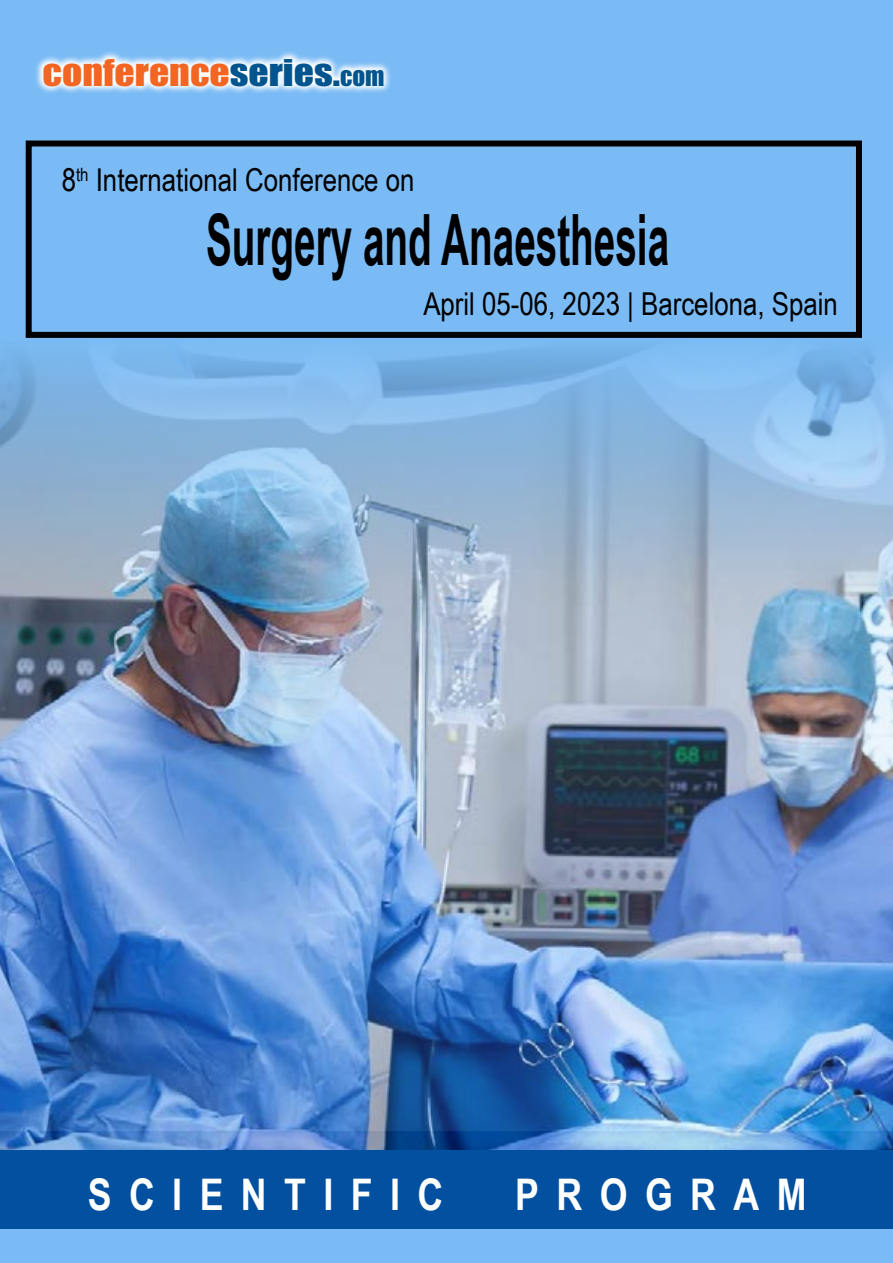
<style>
.page{position:relative;width:893px;height:1263px;background:#7abbf5}
.page>*{position:absolute;margin:0;border:0;box-sizing:border-box;transform-origin:0 0}
.t1{font:700 70.8px "Arial Narrow";color:#000;scale:.67 1}
.t2{font:700 43.5px "Arial Narrow";letter-spacing:.4em;color:#fff}
.t3{font:34.05px "Impact";color:#f26522;scale:1.16 1}
.t4{font:31.5px "Arial Narrow";color:#000}
.s1{color:#00558f}
.s2{font-size:24.45px;color:#00558f}
</style>
<div class="page">
<div style="left:0;top:1132px;width:893px;height:97px;background:#0350a0"></div>
<svg style="left:36px;top:52px;width:354px;height:41px"></svg>
<div style="left:26px;top:141px;width:836px;height:197px;border:6px solid #000"></div>
<img style="left:0;top:349px;width:893px;height:800px">
<p class="t3" style="left:43px;top:46px;width:296px">CONFERENCE<span class="s1">SERIES.</span><span class="s2">COM</span></p>
<p class="t4" style="left:62px;top:157px;width:354px">8<sup>th</sup> International Conference on</p>
<h1 class="t1" style="left:206px;top:186px;width:693px">Surgery and Anaesthesia</h1>
<p class="t4" style="left:423px;top:281px;width:416px">April 05-06, 2023 | Barcelona, Spain</p>
<h2 class="t2" style="left:88px;top:1162px;width:357px">SCIENTIFIC</h2>
<h2 class="t2" style="left:515px;top:1162px;width:293px">PROGRAM</h2>
</div>
